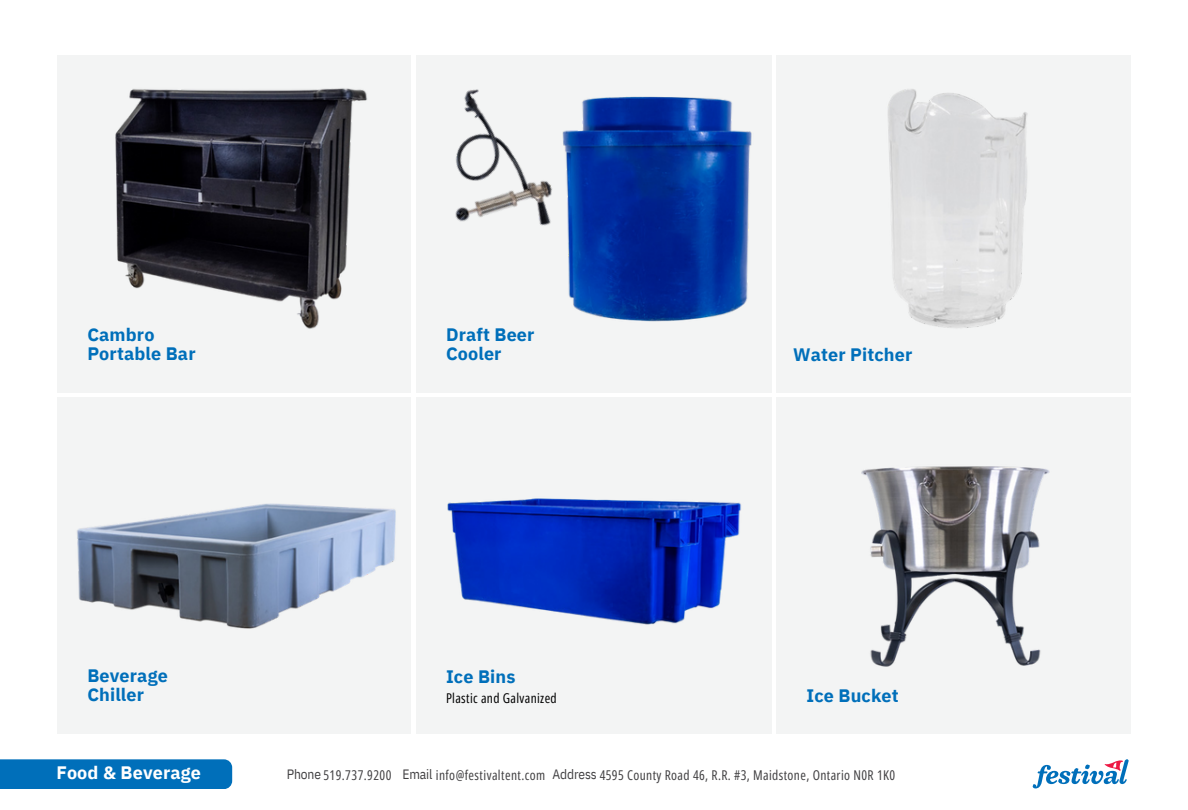
<style>
.page{position:relative;width:1188px;height:810px;background:#fff}
.page>*{position:absolute;margin:0;border:0;box-sizing:border-box;transform-origin:0 0}
.t1{font:700 18px/19.2px "IBM Plex Sans";letter-spacing:.01em;color:#006fba}
.t2{font:700 18px "IBM Plex Sans";letter-spacing:.01em;color:#fff}
.t3{font:13.5px "Open Sans Condensed";letter-spacing:.03em;color:#414042}
.t4{font:13.5px "Open Sans Condensed";letter-spacing:.03em;color:#000}
.s1{font-family:"IBM Plex Sans Cond"}
</style>
<div class="page">
<div style="left:57px;top:397px;width:353px;height:337px;background:#f3f4f4"></div>
<div style="left:57px;top:56px;width:353px;height:336px;background:#f3f4f4"></div>
<svg style="left:1033px;top:759px;width:96px;height:29px"></svg>
<img style="left:115px;top:88px;width:253px;height:241px">
<div style="left:0;top:759px;width:232px;height:30px;background:#006fba"></div>
<div style="left:416px;top:397px;width:356px;height:337px;background:#f3f4f4"></div>
<div style="left:416px;top:56px;width:356px;height:336px;background:#f3f4f4"></div>
<div style="left:777px;top:397px;width:354px;height:337px;background:#f3f4f4"></div>
<div style="left:777px;top:56px;width:354px;height:336px;background:#f3f4f4"></div>
<img style="left:861px;top:466px;width:189px;height:201px">
<img style="left:447px;top:498px;width:295px;height:127px">
<img style="left:568px;top:84px;width:209px;height:262px">
<img style="left:370px;top:55px;width:239px;height:237px">
<img style="left:77px;top:503px;width:319px;height:126px">
<img style="left:828px;top:55px;width:252px;height:273px">
<p class="t1" style="left:87px;top:325px;width:110px">Cambro<br>Portable Bar</p>
<p class="t1" style="left:446px;top:325px;width:90px">Draft Beer<br>Cooler</p>
<p class="t1" style="left:793px;top:345px;width:121px">Water Pitcher</p>
<h1 class="t1" style="left:87px;top:666px;width:82px">Beverage<br>Chiller</h1>
<p class="t2" style="left:56px;top:761px;width:146px">Food &amp; Beverage</p>
<p class="t1" style="left:446px;top:666px;width:71px">Ice Bins</p>
<p class="t4" style="left:446px;top:689px;width:112px">Plastic and Galvanized</p>
<p class="t1" style="left:807px;top:686px;width:94px">Ice Bucket</p>
<h1 class="t3" style="left:287px;top:765px;width:106px"><span class="s1">Phone</span> 519.737.9200</h1>
<p class="t3" style="left:402px;top:765px;width:144px"><span class="s1">Email</span> info@festivaltent.com</p>
<h1 class="t3" style="left:553px;top:765px;width:344px"><span class="s1">Address</span> 4595 County Road 46, R.R. #3, Maidstone, Ontario N0R 1K0</h1>
</div>
